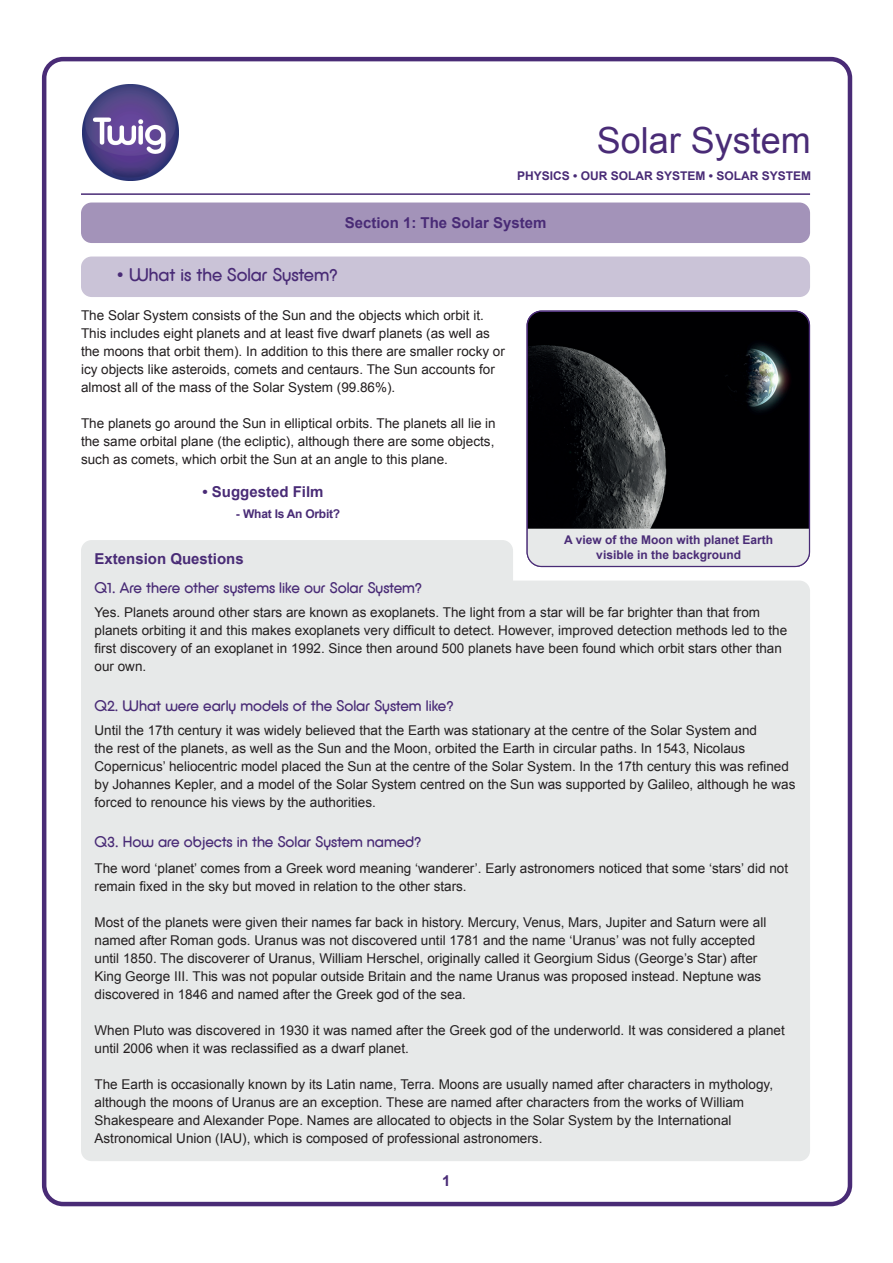
<style>
.page{position:relative;width:893px;height:1263px;background:#fff}
.page>*{position:absolute;margin:0;border:0;box-sizing:border-box;transform-origin:0 0}
.t1{font:36px "Arial";color:#492b76}
.t2{font:18px "Defused";color:#492b76}
.t3{font:15px "Defused";color:#492b76}
.t4{font:700 15px "Arial";color:#492b76}
.t5{font:13.5px/18px "Arial";color:#231f20}
.t6{font:700 12px/14.4px "Arial";color:#492b76;text-align:center}
.t7{font:700 12px "Arial";letter-spacing:-.02em;color:#492b76}
</style>
<div class="page">
<div style="left:42px;top:57px;width:810px;height:1149px;border:4px solid #492b76;border-radius:19px"></div>
<hr style="left:81px;top:193px;width:729px;height:2px;background:#492b76">
<img style="left:83px;top:84px;width:95px;height:96px">
<div style="left:81px;top:540px;width:432px;height:68px;background:#e7e9e9;border-radius:11px"></div>
<div style="left:81px;top:203px;width:729px;height:40px;background:#a393b9;border-radius:11px"></div>
<div style="left:81px;top:257px;width:729px;height:40px;background:#cac3d7;border-radius:11px"></div>
<div style="left:81px;top:581px;width:729px;height:580px;background:#e7e9e9;border-radius:11px"></div>
<img style="left:528px;top:312px;width:281px;height:217px">
<div style="left:528px;top:529px;width:281px;height:37px;background:#e7e9e9"></div>
<div style="left:526px;top:311px;width:284px;height:256px;border:1px solid #492b76;border-radius:14px"></div>
<h1 class="t1" style="left:597px;top:117px;width:216px">Solar System</h1>
<p class="t6" style="left:517px;top:169px;width:295px">PHYSICS • OUR SOLAR SYSTEM • SOLAR SYSTEM</p>
<p class="t4" style="left:345px;top:213px;width:203px">Section 1: The Solar System</p>
<h2 class="t2" style="left:116px;top:264px;width:223px">• What is the Solar System?</h2>
<p class="t5" style="left:81px;top:307px;width:425px">The Solar System consists of the Sun and the objects which orbit it.<br>This includes eight planets and at least five dwarf planets (as well as the moons that orbit them). In addition to this there are smaller rocky or icy objects like asteroids, comets and centaurs. The Sun accounts for almost all of the mass of the Solar System (99.86%).</p>
<p class="t5" style="left:81px;top:415px;width:416px;text-align:justify">The planets go around the Sun in elliptical orbits. The planets all lie in the same orbital plane (the ecliptic), although there are some objects, such as comets, which orbit the Sun at an angle to this plane.</p>
<p class="t4" style="left:202px;top:482px;width:123px">• Suggested Film</p>
<p class="t7" style="left:236px;top:506px;width:106px">- What Is An Orbit?</p>
<p class="t4" style="left:94px;top:549px;width:151px">Extension Questions</p>
<p class="t3" style="left:94px;top:579px;width:329px">Q1. Are there other systems like our Solar System?</p>
<p class="t5" style="left:94px;top:604px;width:694px">Yes. Planets around other stars are known as exoplanets. The light from a star will be far brighter than that from planets orbiting it and this makes exoplanets very difficult to detect. However, improved detection methods led to the first discovery of an exoplanet in 1992. Since then around 500 planets have been found which orbit stars other than our own.</p>
<p class="t3" style="left:94px;top:696px;width:361px">Q2. What were early models of the Solar System like?</p>
<p class="t5" style="left:94px;top:721px;width:702px">Until the 17th century it was widely believed that the Earth was stationary at the centre of the Solar System and<br>the rest of the planets, as well as the Sun and the Moon, orbited the Earth in circular paths. In 1543, Nicolaus Copernicus’ heliocentric model placed the Sun at the centre of the Solar System. In the 17th century this was refined by Johannes Kepler, and a model of the Solar System centred on the Sun was supported by Galileo, although he was forced to renounce his views by the authorities.</p>
<p class="t3" style="left:94px;top:833px;width:328px">Q3. How are objects in the Solar System named?</p>
<p class="t5" style="left:94px;top:859px;width:695px">The word ‘planet’ comes from a Greek word meaning ‘wanderer’. Early astronomers noticed that some ‘stars’ did not remain fixed in the sky but moved in relation to the other stars.</p>
<p class="t5" style="left:94px;top:913px;width:673px">Most of the planets were given their names far back in history. Mercury, Venus, Mars, Jupiter and Saturn were all named after Roman gods. Uranus was not discovered until 1781 and the name ‘Uranus’ was not fully accepted until 1850. The discoverer of Uranus, William Herschel, originally called it Georgium Sidus (George’s Star) after King George III. This was not popular outside Britain and the name Uranus was proposed instead. Neptune was discovered in 1846 and named after the Greek god of the sea.</p>
<p class="t5" style="left:94px;top:1021px;width:692px">When Pluto was discovered in 1930 it was named after the Greek god of the underworld. It was considered a planet until 2006 when it was reclassified as a dwarf planet.</p>
<p class="t5" style="left:94px;top:1075px;width:680px">The Earth is occasionally known by its Latin name, Terra. Moons are usually named after characters in mythology, although the moons of Uranus are an exception. These are named after characters from the works of William Shakespeare and Alexander Pope. Names are allocated to objects in the Solar System by the International Astronomical Union (IAU), which is composed of professional astronomers.</p>
<p class="t6" style="left:564px;top:533px;width:210px">A view of the Moon with planet Earth visible in the background</p>
<p class="t4" style="left:442px;top:1170px;width:10px">1</p>
</div>
